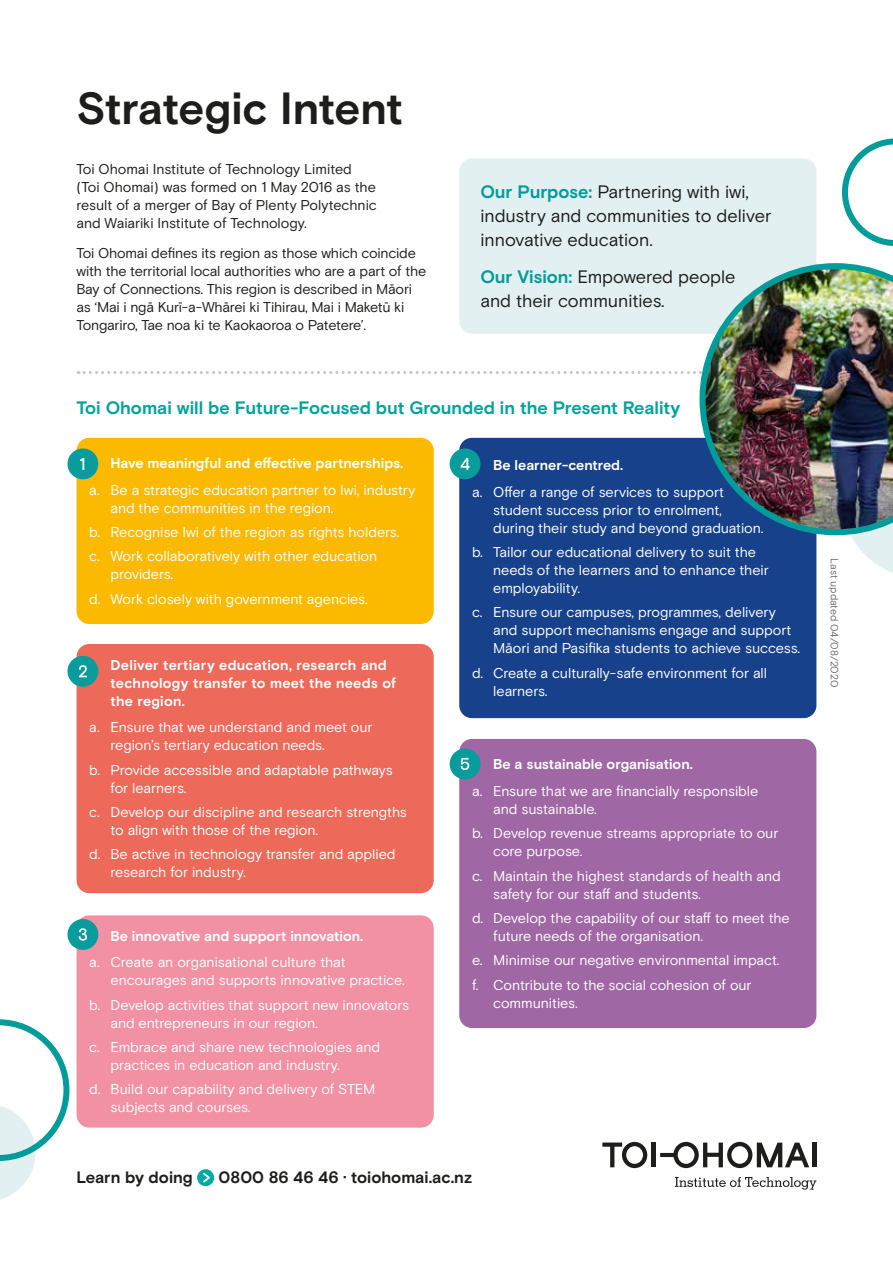
<style>
.page{position:relative;width:893px;height:1263px;background:#fff}
.page>*{position:absolute;margin:0;border:0;box-sizing:border-box;transform-origin:0 0}
.t1{font:700 45px "Basis Grotesque Pro";letter-spacing:-.015em;color:#1d1d1b}
.t2{font:18px/24px "Basis Grotesque Pro";color:#1d1d1b}
.t3{font:700 18px "Basis Grotesque Pro";color:#00a29d}
.t4{font:700 16.5px "Basis Grotesque Pro";color:#1d1d1b}
.t5{font:14.25px/18px "Basis Grotesque Pro";letter-spacing:-.005em;color:#fff}
.t6{font:14.25px/18px "Basis Grotesque Pro";letter-spacing:-.01em;color:#1d1d1b}
.t7{font:700 14.25px "Basis Grotesque Pro";color:#fff}
.t8{font:700 14.25px/18px "Basis Grotesque Pro";letter-spacing:.02em;color:#fff}
.t9{font:10.5px "Basis Grotesque Pro";letter-spacing:-.01em;color:#706f6f}
.s1{font-weight:700;color:#009c9b}
</style>
<div class="page">
<div style="left:459px;top:158px;width:357px;height:176px;background:#e3f0f1;border-radius:13px"></div>
<svg style="left:675px;top:1177px;width:141px;height:12px"></svg>
<svg style="left:602px;top:1142px;width:45px;height:26px"></svg>
<hr style="left:652px;top:1142px;width:4px;height:25px;background:#1d1d1b">
<hr style="left:812px;top:1142px;width:4px;height:25px;background:#1d1d1b">
<svg style="left:660px;top:1142px;width:149px;height:26px"></svg>
<div style="left:197px;top:1169px;width:17px;height:17px;background:#00a9a8;border-radius:50%"></div>
<svg style="left:203px;top:1173px;width:7px;height:9px"></svg>
<svg style="left:78px;top:371px;width:618px;height:3px"></svg>
<svg style="left:0;top:1019px;width:69px;height:181px"></svg>
<svg style="left:842px;top:138px;width:51px;height:108px"></svg>
<svg style="left:842px;top:535px;width:51px;height:38px"></svg>
<div style="left:459px;top:438px;width:357px;height:280px;background:#17428b;border-radius:13px"></div>
<div style="left:77px;top:438px;width:357px;height:186px;background:#fbba00;border-radius:13px"></div>
<div style="left:77px;top:644px;width:357px;height:249px;background:#ed6a5b;border-radius:13px"></div>
<div style="left:77px;top:915px;width:357px;height:212px;background:#f191a3;border-radius:13px"></div>
<div style="left:459px;top:739px;width:357px;height:289px;background:#9f67a4;border-radius:13px"></div>
<img style="left:699px;top:263px;width:194px;height:272px">
<div style="left:67px;top:448px;width:31px;height:31px;background:#089c9c;border-radius:50%"></div>
<svg style="left:80px;top:458px;width:4px;height:12px"></svg>
<div style="left:67px;top:656px;width:31px;height:31px;background:#089c9c;border-radius:50%"></div>
<svg style="left:79px;top:665px;width:8px;height:12px"></svg>
<div style="left:67px;top:919px;width:31px;height:31px;background:#089c9c;border-radius:50%"></div>
<svg style="left:79px;top:928px;width:8px;height:13px"></svg>
<div style="left:450px;top:448px;width:30px;height:31px;background:#089c9c;border-radius:50%"></div>
<svg style="left:461px;top:458px;width:9px;height:12px"></svg>
<div style="left:450px;top:748px;width:30px;height:31px;background:#089c9c;border-radius:50%"></div>
<svg style="left:461px;top:758px;width:8px;height:12px"></svg>
<h1 class="t1" style="left:77px;top:82px;width:328px">Strategic Intent</h1>
<p class="t6" style="left:77px;top:160px;width:302px">Toi Ohomai Institute of Technology Limited (Toi Ohomai) was formed on 1 May 2016 as the result of a merger of Bay of Plenty Polytechnic and Waiariki Institute of Technology.</p>
<p class="t6" style="left:77px;top:245px;width:351px">Toi Ohomai defines its region as those which coincide with the territorial local authorities who are a part of the Bay of Connections. This region is described in Māori as ‘Mai i ngā Kurī-a-Whārei ki Tihirau, Mai i Maketū ki Tongariro, Tae noa ki te Kaokaoroa o Patetere’.</p>
<p class="t2" style="left:480px;top:180px;width:292px"><span class="s1">Our Purpose:</span> Partnering with iwi, industry and communities to deliver innovative education.</p>
<p class="t2" style="left:480px;top:265px;width:257px"><span class="s1">Our Vision:</span> Empowered people and their communities.</p>
<p class="t3" style="left:77px;top:397px;width:605px">Toi Ohomai will be Future-Focused but Grounded in the Present Reality</p>
<p class="t7" style="left:111px;top:455px;width:294px">Have meaningful and effective partnerships.</p>
<p class="t5" style="left:111px;top:481px;width:306px;text-indent:-21px">a. Be a strategic education partner to Iwi, industry and the communities in the region.</p>
<p class="t5" style="left:89px;top:520px;width:312px;line-height:24.5px">b. Recognise Iwi of the region as rights holders. c. Work collaboratively with other education</p>
<p class="t5" style="left:89px;top:562px;width:280px;line-height:24.5px;text-indent:21px">providers.<br>d. Work closely with government agencies.</p>
<p class="t8" style="left:111px;top:656px;width:287px">Deliver tertiary education, research and technology transfer to meet the needs of the region.</p>
<p class="t5" style="left:111px;top:719px;width:263px;text-indent:-21px">a. Ensure that we understand and meet our region’s tertiary education needs.</p>
<p class="t5" style="left:111px;top:761px;width:284px;text-indent:-21px">b. Provide accessible and adaptable pathways for learners.</p>
<p class="t5" style="left:111px;top:803px;width:298px;text-indent:-21px">c. Develop our discipline and research strengths to align with those of the region.</p>
<p class="t5" style="left:111px;top:846px;width:286px;text-indent:-21px">d. Be active in technology transfer and applied research for industry.</p>
<p class="t7" style="left:111px;top:927px;width:254px">Be innovative and support innovation.</p>
<p class="t5" style="left:111px;top:953px;width:296px;text-indent:-21px">a. Create an organisational culture that encourages and supports innovative practice.</p>
<p class="t5" style="left:111px;top:996px;width:300px;text-indent:-21px">b. Develop activities that support new innovators and entrepreneurs in our region.</p>
<p class="t5" style="left:111px;top:1038px;width:271px;text-indent:-21px">c. Embrace and share new technologies and practices in education and industry.</p>
<p class="t5" style="left:111px;top:1081px;width:266px;text-indent:-21px">d. Build our capability and delivery of STEM subjects and courses.</p>
<p class="t7" style="left:493px;top:457px;width:131px">Be learner-centred.</p>
<p class="t5" style="left:493px;top:483px;width:272px;text-indent:-21px">a. Offer a range of services to support student success prior to enrolment, during their study and beyond graduation.</p>
<p class="t5" style="left:493px;top:543px;width:277px;text-indent:-21px">b. Tailor our educational delivery to suit the needs of the learners and to enhance their employability.</p>
<p class="t5" style="left:493px;top:604px;width:308px;text-indent:-21px">c. Ensure our campuses, programmes, delivery and support mechanisms engage and support<br>Māori and Pasifika students to achieve success.</p>
<p class="t5" style="left:493px;top:664px;width:275px;text-indent:-21px">d. Create a culturally-safe environment for all learners.</p>
<p class="t7" style="left:493px;top:756px;width:201px">Be a sustainable organisation.</p>
<p class="t5" style="left:493px;top:782px;width:267px;text-indent:-21px">a. Ensure that we are financially responsible and sustainable.</p>
<p class="t5" style="left:493px;top:824px;width:287px;text-indent:-21px">b. Develop revenue streams appropriate to our core purpose.</p>
<p class="t5" style="left:493px;top:867px;width:289px;text-indent:-21px">c. Maintain the highest standards of health and safety for our staff and students.</p>
<p class="t5" style="left:493px;top:909px;width:298px;text-indent:-21px">d. Develop the capability of our staff to meet the future needs of the organisation.</p>
<p class="t5" style="left:472px;top:948px;width:309px;line-height:24.5px">e. Minimise our negative environmental impact. f. Contribute to the social cohesion of our</p>
<p class="t5" style="left:493px;top:994px;width:86px">communities.</p>
<p class="t4" style="left:77px;top:1167px;width:118px">Learn by doing</p>
<p class="t4" style="left:219px;top:1167px;width:255px">0800 86 46 46 · toiohomai.ac.nz</p>
<p class="t9" style="left:841px;top:558px;width:130px;rotate:90deg">Last updated 04/08/2020</p>
</div>
